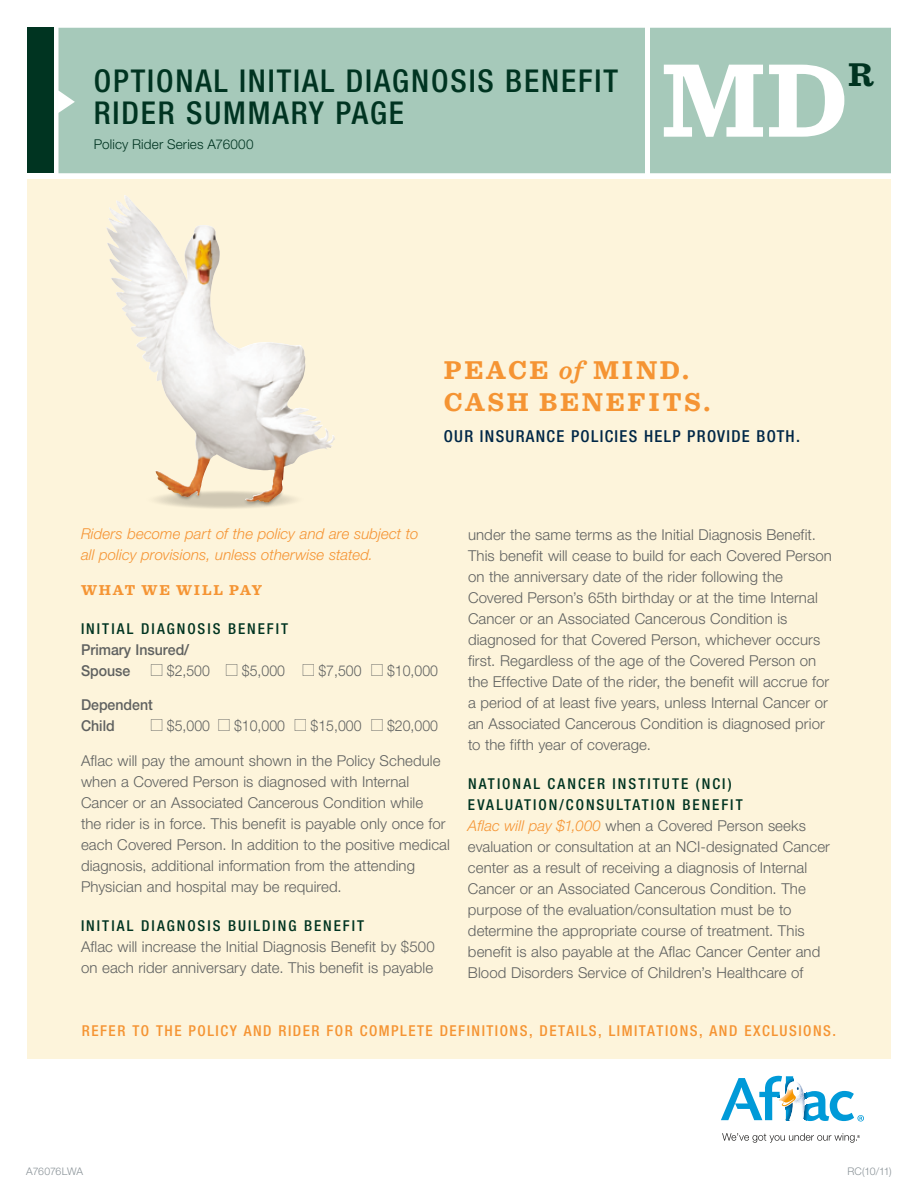
<style>
.page{position:relative;width:918px;height:1188px;background:#fff}
.page>*{position:absolute;margin:0;border:0;box-sizing:border-box;transform-origin:0 0}
.t1{font:700 109.5px "Sentinel";color:#fff}
.t2{font:700 34.5px "Sentinel";color:#003421}
.t3{font:500 condensed 31.5px "Helvetica Neue LTCE";letter-spacing:.06em;color:#003421}
.t4{font:700 27px/31.5px "Sentinel";letter-spacing:.1em;color:#f59433}
.t5{font:500 condensed 16.5px "Helvetica Neue LTCE";letter-spacing:.08em;color:#002747}
.t6{font:300 15px/21px "Helvetica Neue CELT";letter-spacing:.005em;color:#5f6160}
.t7{font:500 condensed 15px/21px "Helvetica Neue LTCE";letter-spacing:.135em;color:#003421}
.t8{font:italic 300 15px/21px "Helvetica Neue CELT";letter-spacing:.005em;color:#f59433}
.t9{font:500 condensed 15px "Helvetica Neue LTCE";letter-spacing:.1em;color:#f59433}
.t10{font:300 15px "Helvetica Neue CELT";letter-spacing:.005em;color:#5f6160;scale:.94 1}
.t11{font:500 15px/21px "Helvetica Neue CELT";color:#5f6160;scale:.94 1}
.t12{font:700 15px "Sentinel";letter-spacing:.12em;color:#f59433}
.t13{font:300 13.5px "Helvetica Neue CELT";letter-spacing:.01em;color:#003421}
.t14{font:300 10.5px "Helvetica Neue CELT";letter-spacing:-.02em;color:#899297}
.s1{font-weight:600;font-style:italic}
.s2{font-family:"Carta";font-weight:400}
.s3{font-style:italic;color:#f59433}
</style>
<div class="page">
<div style="left:58px;top:28px;width:833px;height:145px;background:#a6c9ba"></div>
<div style="left:27px;top:28px;width:27px;height:145px;background:#003421"></div>
<div style="left:645px;top:25px;width:5px;height:150px;background:#fff"></div>
<div style="left:27px;top:179px;width:864px;height:880px;background:#fdf4db"></div>
<svg style="left:159px;top:502px;width:133px;height:7px"></svg>
<svg style="left:124px;top:195px;width:211px;height:307px"></svg>
<img style="left:106px;top:197px;width:92px;height:285px">
<svg style="left:722px;top:1133px;width:138px;height:10px"></svg>
<svg style="left:721px;top:1076px;width:143px;height:45px"></svg>
<h3 class="t3" style="left:94px;top:62px;width:526px">OPTIONAL INITIAL DIAGNOSIS BENEFIT</h3>
<h2 class="t2" style="left:848px;top:53px;width:27px">R</h2>
<h3 class="t3" style="left:94px;top:94px;width:312px">RIDER SUMMARY PAGE</h3>
<p class="t13" style="left:94px;top:136px;width:161px">Policy Rider Series A76000</p>
<h1 class="t1" style="left:661px;top:32px;width:189px">MD</h1>
<h3 class="t4" style="left:444px;top:354px;width:268px">PEACE <span class="s1">of</span> MIND.<br>CASH BENEFITS.</h3>
<p class="t5" style="left:444px;top:427px;width:358px">OUR INSURANCE POLICIES HELP PROVIDE BOTH.</p>
<p class="t8" style="left:81px;top:524px;width:339px">Riders become part of the policy and are subject to all policy provisions, unless otherwise stated.</p>
<p class="t12" style="left:81px;top:580px;width:182px">WHAT WE WILL PAY</p>
<p class="t7" style="left:81px;top:618px;width:209px">INITIAL DIAGNOSIS BENEFIT</p>
<p class="t11" style="left:81px;top:639px;width:117px">Primary Insured/<br>Spouse</p>
<p class="t10" style="left:151px;top:661px;width:307px"><span class="s2">l</span> $2,500 <span class="s2">l</span> $5,000 <span class="s2">l</span> $7,500 <span class="s2">l</span> $10,000</p>
<p class="t11" style="left:81px;top:695px;width:78px">Dependent<br>Child</p>
<p class="t10" style="left:151px;top:717px;width:307px"><span class="s2">l</span> $5,000 <span class="s2">l</span> $10,000 <span class="s2">l</span> $15,000 <span class="s2">l</span> $20,000</p>
<p class="t6" style="left:81px;top:750px;width:371px">Aflac will pay the amount shown in the Policy Schedule when a Covered Person is diagnosed with Internal Cancer or an Associated Cancerous Condition while<br>the rider is in force. This benefit is payable only once for each Covered Person. In addition to the positive medical diagnosis, additional information from the attending Physician and hospital may be required.</p>
<p class="t7" style="left:81px;top:915px;width:285px">INITIAL DIAGNOSIS BUILDING BENEFIT</p>
<p class="t6" style="left:81px;top:936px;width:355px">Aflac will increase the Initial Diagnosis Benefit by $500 on each rider anniversary date. This benefit is payable</p>
<p class="t6" style="left:468px;top:524px;width:365px">under the same terms as the Initial Diagnosis Benefit.<br>This benefit will cease to build for each Covered Person on the anniversary date of the rider following the Covered Person’s 65th birthday or at the time Internal Cancer or an Associated Cancerous Condition is diagnosed for that Covered Person, whichever occurs first. Regardless of the age of the Covered Person on the Effective Date of the rider, the benefit will accrue for a period of at least five years, unless Internal Cancer or an Associated Cancerous Condition is diagnosed prior to the fifth year of coverage.</p>
<p class="t7" style="left:468px;top:773px;width:276px">N ATIONAL CANCER INSTITUTE (NCI)<br>E VALUATION/CONSULTATION BENEFIT</p>
<p class="t6" style="left:468px;top:815px;width:364px"><span class="s3">Aflac will pay $1,000</span> when a Covered Person seeks evaluation or consultation at an NCI-designated Cancer center as a result of receiving a diagnosis of Internal Cancer or an Associated Cancerous Condition. The purpose of the evaluation/consultation must be to determine the appropriate course of treatment. This benefit is also payable at the Aflac Cancer Center and Blood Disorders Service of Children’s Healthcare of</p>
<p class="t9" style="left:82px;top:1021px;width:307px">REFER TO THE POLICY AND RIDER FOR COMPLETE</p>
<p class="t9" style="left:440px;top:1021px;width:18px">DEFINITI</p>
<p class="t9" style="left:500px;top:1021px;width:338px">ONS, DETAILS, LIMITATIONS, AND EXCLUSIONS.</p>
<p class="t14" style="left:26px;top:1165px;width:58px">A76076LWA</p>
<p class="t14" style="left:847px;top:1165px;width:46px">RC(10/11)</p>
</div>
